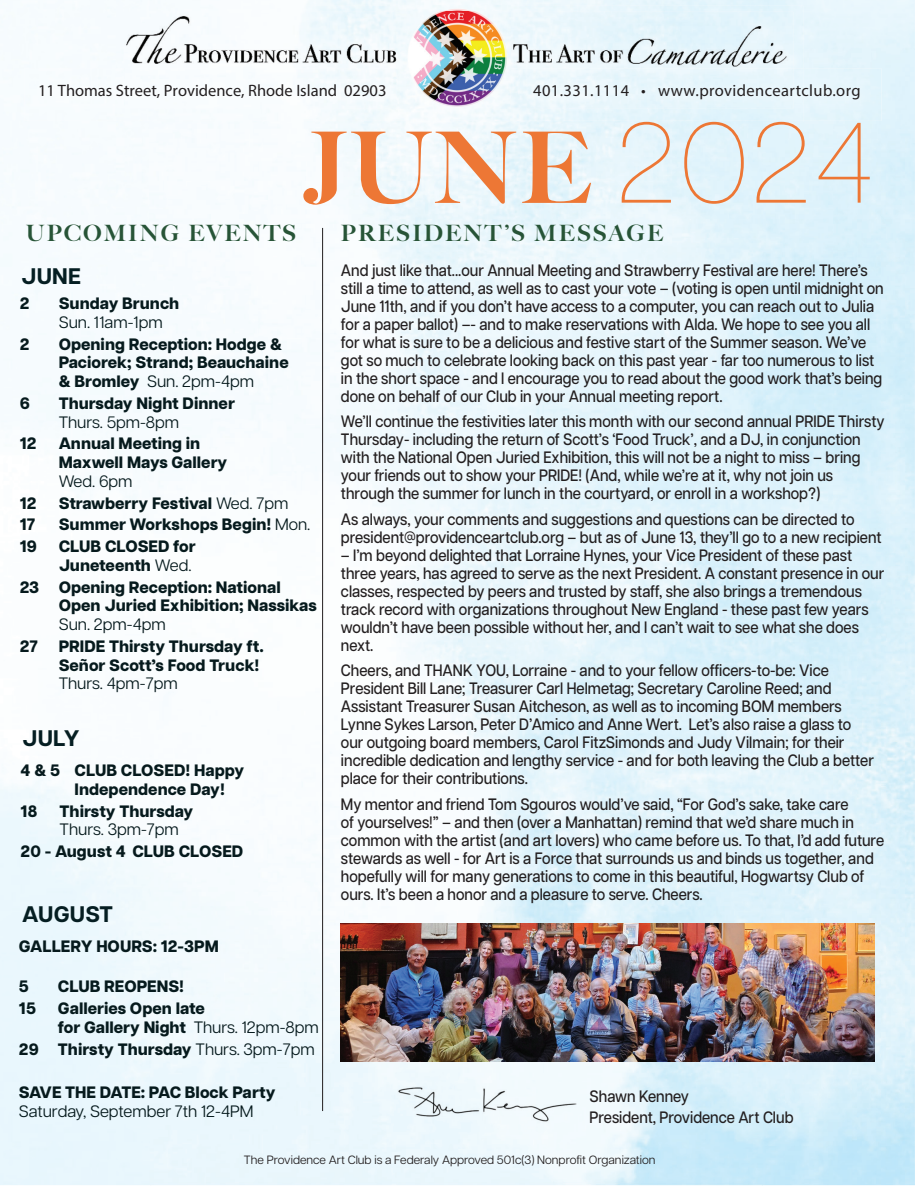
<style>
.page{position:relative;width:918px;height:1188px;background:#fff}
.page>*{position:absolute;margin:0;border:0;box-sizing:border-box;transform-origin:0 0}
.t1{font:900 99px "Big Caslon FB";color:#ed7735}
.t2{font:900 22.5px "Big Caslon FB";letter-spacing:.1em;color:#275437}
.t3{font:700 22.5px "Articulat CF";letter-spacing:.01em;color:#051e22}
.t4{font:500 16.5px/18px "Articulat CF";color:#231f20;scale:.9 1}
.t5{font:800 16.5px/18.8px "Articulat CF";color:#061a1d}
.t6{font:16.5px/18.8px "Articulat CF";color:#061a1d}
.t7{font:16.5px "Myriad Pro";color:#231f20}
.t8{font:16.5px "Myriad Pro";letter-spacing:.025em;color:#231f20}
.t9{font:12px "Articulat CF";color:#231f20}
.s1{font-family:"Articulat CF";font-weight:100;font-size:114px}
.s2{font-weight:400}
.s3{font-weight:800}
</style>
<div class="page">
<img style="left:763px;top:49px;width:152px;height:1136px">
<img style="left:150px;top:122px;width:613px;height:1063px">
<hr style="left:322px;top:228px;width:1px;height:883px;background:#231f20">
<img style="left:118px;top:12px;width:675px;height:56px">
<img style="left:25px;top:68px;width:856px;height:53px">
<img style="left:120px;top:68px;width:684px;height:53px">
<img style="left:386px;top:96px;width:144px;height:1px">
<img style="left:341px;top:923px;width:534px;height:138px">
<img style="left:392px;top:1081px;width:190px;height:50px">
<img style="left:397px;top:0;width:114px;height:117px">
<img style="left:397px;top:96px;width:114px;height:1px">
<p class="t7" style="left:38px;top:80px;width:350px">11 Thomas Street, Providence, Rhode Island 02903</p>
<p class="t8" style="left:533px;top:80px;width:329px">401.331.1114 • www.providenceartclub.org</p>
<p class="t1" style="left:304px;top:109px;width:572px">JUNE <span class="s1">2024</span></p>
<p class="t2" style="left:26px;top:220px;width:272px">UPCOMING EVENTS</p>
<p class="t2" style="left:341px;top:220px;width:324px">PRESIDENT’S MESSAGE</p>
<p class="t4" style="left:341px;top:260px;width:605px">And just like that...our Annual Meeting and Strawberry Festival are here! There’s still a time to attend, as well as to cast your vote – (voting is open until midnight on June 11th, and if you don’t have access to a computer, you can reach out to Julia for a paper ballot) –- and to make reservations with Alda. We hope to see you all for what is sure to be a delicious and festive start of the Summer season. We’ve got so much to celebrate looking back on this past year - far too numerous to list in the short space - and I encourage you to read about the good work that’s being done on behalf of our Club in your Annual meeting report.</p>
<p class="t4" style="left:341px;top:412px;width:606px">We’ll continue the festivities later this month with our second annual PRIDE Thirsty Thursday- including the return of Scott’s ‘Food Truck’, and a DJ, in conjunction with the National Open Juried Exhibition, this will not be a night to miss – bring your friends out to show your PRIDE! (And, while we’re at it, why not join us through the summer for lunch in the courtyard, or enroll in a workshop?)</p>
<p class="t4" style="left:341px;top:509px;width:602px">As always, your comments and suggestions and questions can be directed to president@providenceartclub.org – but as of June 13, they’ll go to a new recipient</p>
<p class="t4" style="left:341px;top:545px;width:605px">– I’m beyond delighted that Lorraine Hynes, your Vice President of these past three years, has agreed to serve as the next President. A constant presence in our classes, respected by peers and trusted by staff, she also brings a tremendous track record with organizations throughout New England - these past few years wouldn’t have been possible without her, and I can’t wait to see what she does next.</p>
<p class="t4" style="left:341px;top:661px;width:594px">Cheers, and THANK YOU, Lorraine - and to your fellow officers-to-be: Vice President Bill Lane; Treasurer Carl Helmetag; Secretary Caroline Reed; and Assistant Treasurer Susan Aitcheson, as well as to incoming BOM members Lynne Sykes Larson, Peter D’Amico and Anne Wert. Let’s also raise a glass to our outgoing board members, Carol FitzSimonds and Judy Vilmain; for their incredible dedication and lengthy service - and for both leaving the Club a better place for their contributions.</p>
<p class="t4" style="left:341px;top:794px;width:605px">My mentor and friend Tom Sgouros would’ve said, “For God’s sake, take care<br>of yourselves!” – and then (over a Manhattan) remind that we’d share much in common with the artist (and art lovers) who came before us. To that, I’d add future stewards as well - for Art is a Force that surrounds us and binds us together, and hopefully will for many generations to come in this beautiful, Hogwartsy Club of ours. It’s been a honor and a pleasure to serve. Cheers.</p>
<p class="t3" style="left:21px;top:259px;width:61px">JUNE</p>
<p class="t5" style="left:20px;top:294px;width:11px">2</p>
<p class="t5" style="left:59px;top:294px;width:122px">Sunday Brunch<br><span class="s2">Sun. 11am-1pm</span></p>
<p class="t5" style="left:20px;top:334px;width:11px">2</p>
<p class="t5" style="left:59px;top:334px;width:232px">Opening Reception: Hodge &amp;<br>Paciorek; Strand; Beauchaine &amp; Bromley <span class="s2">Sun. 2pm-4pm</span></p>
<p class="t5" style="left:20px;top:394px;width:12px">6</p>
<p class="t5" style="left:59px;top:394px;width:178px">Thursday Night Dinner<br><span class="s2">Thurs. 5pm-8pm</span></p>
<p class="t5" style="left:20px;top:434px;width:18px">12</p>
<p class="t5" style="left:59px;top:434px;width:170px">Annual Meeting in<br>Maxwell Mays Gallery<br><span class="s2">Wed. 6pm</span></p>
<p class="t5" style="left:20px;top:493px;width:18px">12</p>
<p class="t5" style="left:59px;top:493px;width:231px">Strawberry Festival <span class="s2">Wed. 7pm</span></p>
<p class="t5" style="left:20px;top:515px;width:17px">17</p>
<p class="t5" style="left:59px;top:515px;width:253px">Summer Workshops Begin! <span class="s2">Mon.</span></p>
<p class="t5" style="left:20px;top:537px;width:19px">19</p>
<p class="t5" style="left:59px;top:537px;width:139px">CLUB CLOSED for<br>Juneteenth <span class="s2">Wed.</span></p>
<p class="t5" style="left:59px;top:577px;width:260px;text-indent:-39px">23 Opening Reception: National<br>Open Juried Exhibition; Nassikas<br><span class="s2">Sun. 2pm-4pm</span></p>
<p class="t5" style="left:20px;top:637px;width:20px">27</p>
<p class="t5" style="left:59px;top:637px;width:207px">PRIDE Thirsty Thursday ft.<br>Señor Scott’s Food Truck!<br><span class="s2">Thurs. 4pm-7pm</span></p>
<p class="t3" style="left:22px;top:722px;width:59px">JULY</p>
<p class="t5" style="left:75px;top:761px;width:171px;text-indent:-54px">4 &amp; 5 CLUB CLOSED! Happy<br>Independence Day!</p>
<p class="t5" style="left:21px;top:801px;width:18px">18</p>
<p class="t5" style="left:60px;top:801px;width:135px">Thirsty Thursday<br><span class="s2">Thurs. 3pm-7pm</span></p>
<p class="t5" style="left:21px;top:842px;width:224px">20 - August 4 CLUB CLOSED</p>
<p class="t3" style="left:22px;top:897px;width:93px">AUGUST</p>
<p class="t5" style="left:19px;top:937px;width:201px">GALLERY HOURS: 12-3PM</p>
<p class="t5" style="left:19px;top:977px;width:11px">5</p>
<p class="t5" style="left:58px;top:977px;width:128px">CLUB REOPENS!</p>
<p class="t5" style="left:19px;top:999px;width:18px">15</p>
<p class="t5" style="left:58px;top:999px;width:263px">Galleries Open late<br>for Gallery Night <span class="s2">Thurs. 12pm-8pm</span></p>
<p class="t5" style="left:19px;top:1039px;width:297px">29 Thirsty Thursday <span class="s2">Thurs. 3pm-7pm</span></p>
<p class="t6" style="left:19px;top:1082px;width:258px"><span class="s3">SAVE THE DATE: PAC Block Party<br></span>Saturday, September 7th 12-4PM</p>
<p class="t4" style="left:590px;top:1085px;width:228px;line-height:21px">Shawn Kenney<br>President, Providence Art Club</p>
<p class="t9" style="left:244px;top:1152px;width:413px">The Providence Art Club is a Federaly Approved 501c(3) Nonprofit Organization</p>
</div>
